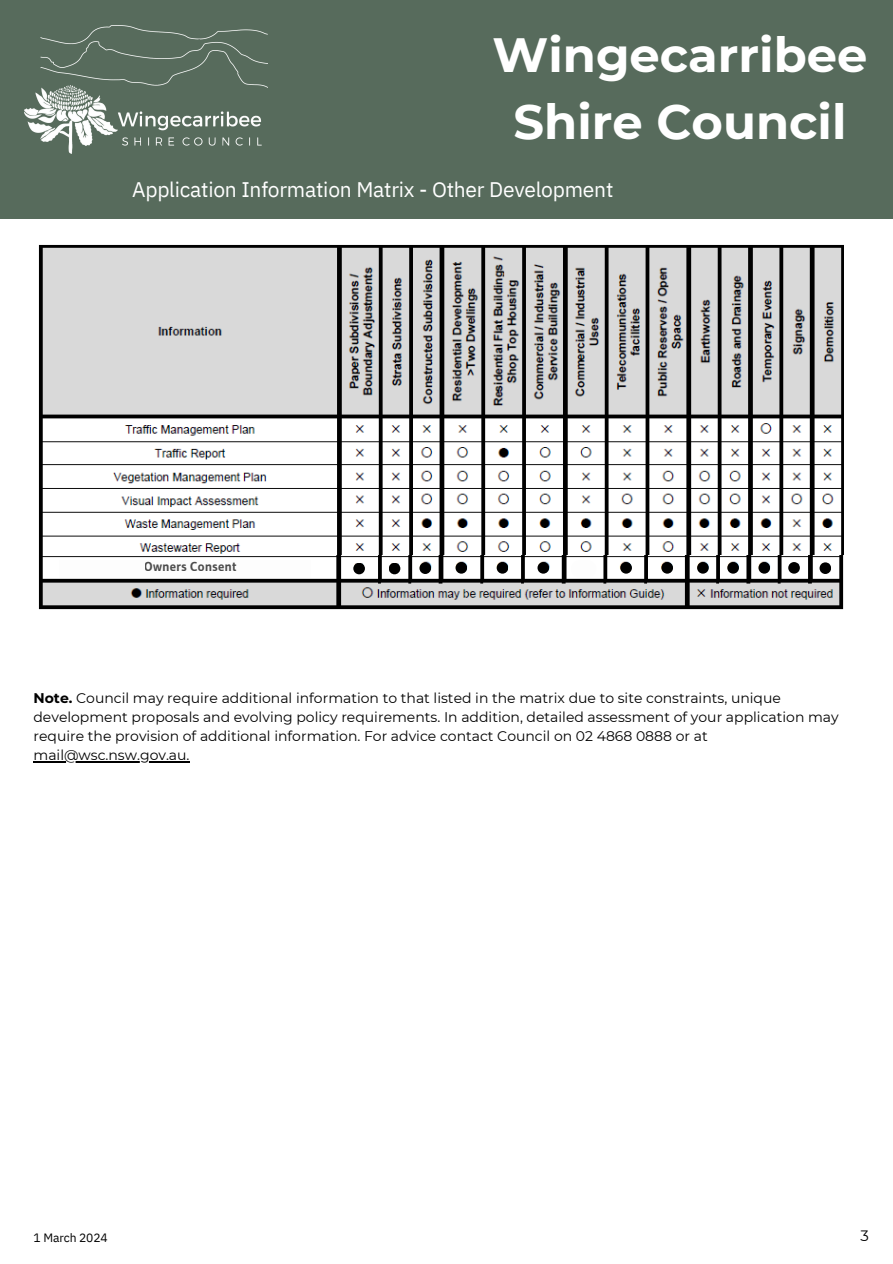
<style>
.page{position:relative;width:893px;height:1264px;background:#fff}
.page>*{position:absolute;margin:0;border:0;box-sizing:border-box;transform-origin:0 0}
.t1{font:700 48px/66.3px "Montserrat";color:#fff;text-align:center}
.t2{font:21px "IBM Plex Sans";letter-spacing:-.01em;color:#fff}
.t3{font:15px "Montserrat";color:#000}
.t4{font:13.95px/19.2px "Montserrat";color:#000}
.t5{font:700 13.05px "Gudea";color:#000}
.t6{font:12px "IBM Plex Sans";letter-spacing:-.01em;color:#000}
.s1{font-weight:700}
</style>
<div class="page">
<div style="left:0;top:0;width:892px;height:219px;background:#576b5c"></div>
<img style="left:25px;top:25px;width:243px;height:129px">
<img style="left:38px;top:245px;width:805px;height:311px">
<img style="left:38px;top:556px;width:805px;height:54px">
<div style="left:353px;top:562px;width:12px;height:12px;background:#000;border-radius:50%"></div>
<div style="left:388px;top:562px;width:12px;height:12px;background:#000;border-radius:50%"></div>
<div style="left:419px;top:562px;width:12px;height:12px;background:#000;border-radius:50%"></div>
<div style="left:455px;top:562px;width:12px;height:11px;background:#000;border-radius:50%"></div>
<div style="left:496px;top:562px;width:12px;height:11px;background:#000;border-radius:50%"></div>
<svg style="left:571px;top:560px;width:25px;height:17px"></svg>
<div style="left:537px;top:562px;width:12px;height:11px;background:#000;border-radius:50%"></div>
<div style="left:620px;top:562px;width:12px;height:11px;background:#000;border-radius:50%"></div>
<div style="left:661px;top:562px;width:12px;height:11px;background:#000;border-radius:50%"></div>
<div style="left:697px;top:562px;width:11px;height:11px;background:#000;border-radius:50%"></div>
<div style="left:727px;top:562px;width:11px;height:11px;background:#000;border-radius:50%"></div>
<div style="left:758px;top:562px;width:12px;height:11px;background:#000;border-radius:50%"></div>
<div style="left:788px;top:562px;width:11px;height:11px;background:#000;border-radius:50%"></div>
<div style="left:59px;top:560px;width:251px;height:18px;background:#fdfdfd"></div>
<div style="left:819px;top:562px;width:12px;height:12px;background:#000;border-radius:50%"></div>
<hr style="left:33px;top:761px;width:157px;height:1px;background:#000">
<h3 class="t1" style="left:492px;top:22px;width:376px">Wingecarribee<br>Shire Council</h3>
<p class="t2" style="left:132px;top:175px;width:483px">Application Information Matrix - Other Development</p>
<p class="t5" style="left:145px;top:558px;width:93px">Owners Consent</p>
<h4 class="t4" style="left:33px;top:688px;width:806px"><span class="s1">Note.</span> Council may require additional information to that listed in the matrix due to site constraints, unique development proposals and evolving policy requirements. In addition, detailed assessment of your application may require the provision of additional information. For advice contact Council on 02 4868 0888 or at</h4>
<p class="t4" style="left:33px;top:745px;width:158px">mail@wsc.nsw.gov.au.</p>
<p class="t6" style="left:33px;top:1229px;width:76px">1 March 2024</p>
<p class="t3" style="left:860px;top:1226px;width:10px">3</p>
</div>
